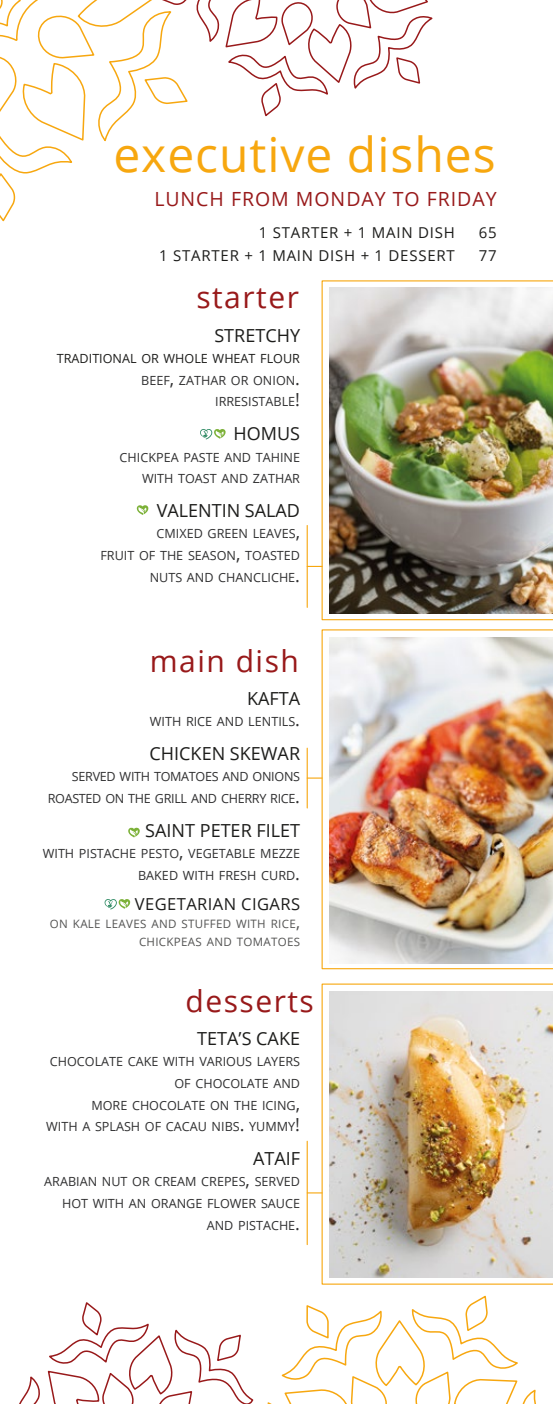
<style>
.page{position:relative;width:553px;height:1404px;background:#fff}
.page>*{position:absolute;margin:0;border:0;box-sizing:border-box;transform-origin:0 0}
.t1{font:48px "Open Sans";letter-spacing:.02em;color:#f7a70f}
.t2{font:30px "Open Sans";letter-spacing:.05em;color:#98191a}
.t3{font:19.5px "Open Sans";letter-spacing:.05em;color:#98191a}
.t4{font:18px "Open Sans";color:#1d1d1b}
.t5{font:16.5px "Open Sans";letter-spacing:.025em;color:#1c1c1b}
.t6{font:15px "Open Sans";letter-spacing:.05em;color:#1d1d1b}
.t7{font:12.6px/21.6px "Open Sans";color:#303031;text-align:right}
.t8{font:12.6px/21.6px "Open Sans";letter-spacing:-.025em;color:#303031;text-align:right}
.t9{font:11.55px/18px "Open Sans";letter-spacing:.025em;color:#545453;text-align:right}
.s1{color:#1d1d1b}
.s2{font-size:18px}
.s3{font-size:16.5px}
</style>
<div class="page">
<svg style="left:19px;top:1302px;width:235px;height:101px"></svg>
<svg style="left:0;top:0;width:433px;height:222px"></svg>
<svg style="left:267px;top:764px;width:279px;height:639px"></svg>
<hr style="left:307px;top:748px;width:1px;height:60px;background:#f7a70f">
<svg style="left:308px;top:566px;width:13px;height:1px"></svg>
<hr style="left:307px;top:525px;width:1px;height:82px;background:#f7a70f">
<img style="left:321px;top:280px;width:232px;height:340px">
<img style="left:321px;top:629px;width:232px;height:340px">
<img style="left:321px;top:983px;width:232px;height:301px">
<svg style="left:200px;top:429px;width:26px;height:10px"></svg>
<svg style="left:137px;top:505px;width:11px;height:10px"></svg>
<svg style="left:128px;top:827px;width:12px;height:10px"></svg>
<svg style="left:104px;top:899px;width:26px;height:10px"></svg>
<h1 class="t1" style="left:113px;top:122px;width:384px">executive dishes</h1>
<h3 class="t3" style="left:154px;top:185px;width:344px">LUNCH FROM MONDAY TO FRIDAY</h3>
<p class="t6" style="left:259px;top:222px;width:197px">1 STARTER + 1 MAIN DISH</p>
<p class="t6" style="left:479px;top:222px;width:19px">65</p>
<p class="t6" style="left:159px;top:245px;width:297px">1 STARTER + 1 MAIN DISH + 1 DESSERT</p>
<p class="t6" style="left:479px;top:245px;width:19px">77</p>
<h2 class="t2" style="left:196px;top:277px;width:104px">starter</h2>
<h3 class="t4" style="left:214px;top:322px;width:87px">STRETCHY</h3>
<p class="t7" style="left:57px;top:347px;width:245px"><span class="s1">TRADITIONAL OR WHOLE WHEAT FLOUR<br></span>BEEF<span class="s2">,</span> ZATHAR OR ONION<span class="s2">.<br></span>IRRESISTABLE<span class="s2">!</span></p>
<h3 class="t4" style="left:233px;top:421px;width:68px">HOMUS</h3>
<p class="t7" style="left:120px;top:446px;width:182px">CHICKPEA PASTE AND TAHINE<br>WITH TOAST AND ZATHAR</p>
<h3 class="t4" style="left:157px;top:498px;width:145px">VALENTIN SALAD</h3>
<p class="t7" style="left:100px;top:522px;width:201px">CMIXED GREEN LEAVES<span class="s2">,<br></span>FRUIT OF THE SEASON<span class="s2">,</span> TOASTED<br>NUTS AND CHANCLICHE<span class="s2">.</span></p>
<h2 class="t2" style="left:150px;top:640px;width:151px">main dish</h2>
<h3 class="t4" style="left:247px;top:685px;width:55px">KAFTA</h3>
<p class="t7" style="left:150px;top:710px;width:152px">WITH RICE AND LENTILS<span class="s2">.</span></p>
<h3 class="t4" style="left:150px;top:740px;width:152px">CHICKEN SKEWAR</h3>
<p class="t8" style="left:48px;top:765px;width:254px">SERVED WITH TOMATOES AND ONIONS<br>ROASTED ON THE GRILL AND CHERRY RICE<span class="s2">.</span></p>
<h3 class="t4" style="left:145px;top:817px;width:156px">SAINT PETER FILET</h3>
<p class="t7" style="left:43px;top:842px;width:259px">WITH PISTACHE PESTO<span class="s2">,</span> VEGETABLE MEZZE<br>BAKED WITH FRESH CURD<span class="s2">.</span></p>
<h3 class="t5" style="left:135px;top:892px;width:167px">VEGETARIAN CIGARS</h3>
<p class="t9" style="left:50px;top:914px;width:252px">ON KALE LEAVES AND STUFFED WITH RICE<span class="s3">,<br></span>CHICKPEAS AND TOMATOES</p>
<h2 class="t2" style="left:186px;top:980px;width:130px">desserts</h2>
<h3 class="t4" style="left:197px;top:1025px;width:104px">TETA’S CAKE</h3>
<p class="t7" style="left:46px;top:1050px;width:255px">CHOCOLATE CAKE WITH VARIOUS LAYERS<br>OF CHOCOLATE AND<br>MORE CHOCOLATE ON THE ICING<span class="s2">,<br></span>WITH A SPLASH OF CACAU NIBS<span class="s2">.</span> YUMMY<span class="s2">!</span></p>
<h3 class="t4" style="left:253px;top:1145px;width:49px">ATAIF</h3>
<p class="t7" style="left:44px;top:1170px;width:257px">ARABIAN NUT OR CREAM CREPES<span class="s2">,</span> SERVED<br>HOT WITH AN ORANGE FLOWER SAUCE<br>AND PISTACHE<span class="s2">.</span></p>
</div>
